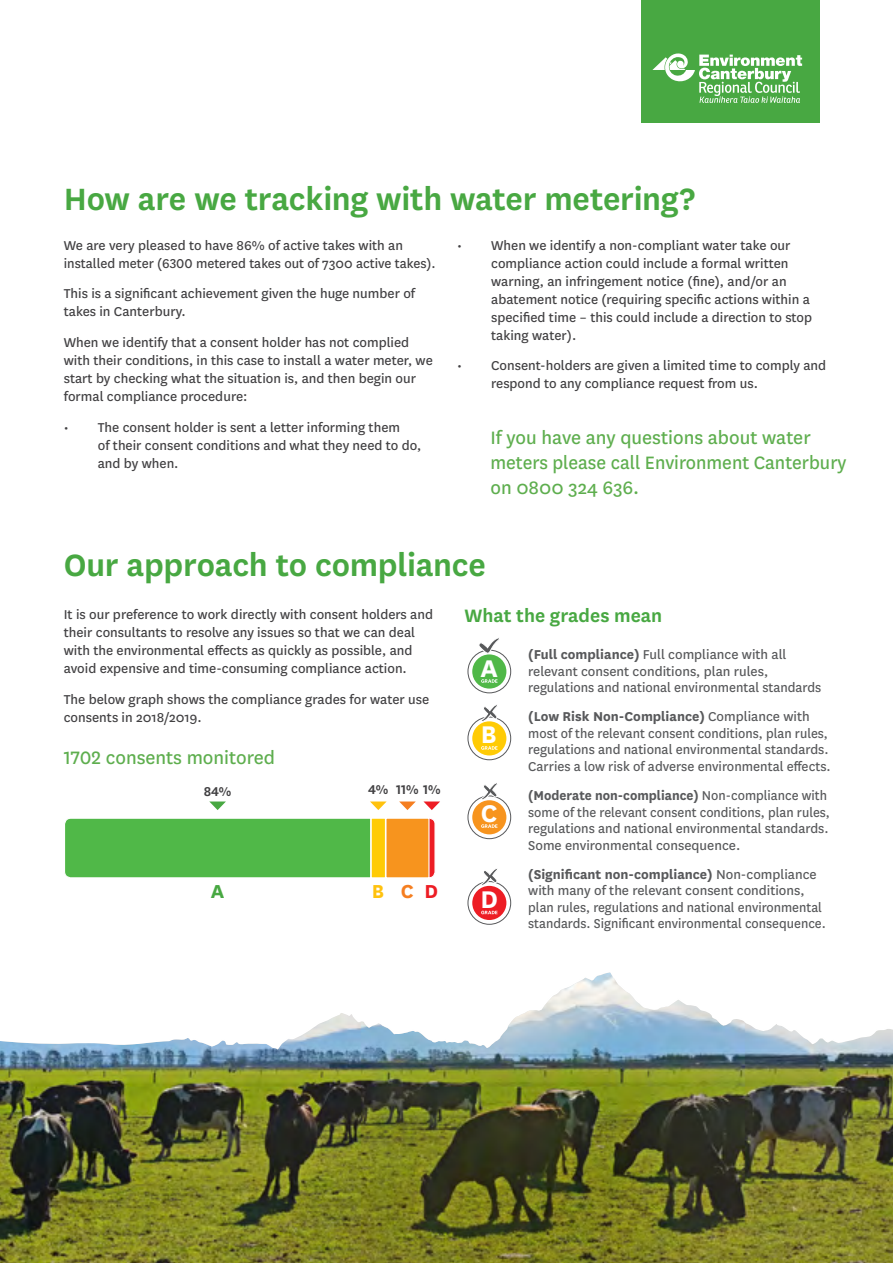
<style>
.page{position:relative;width:893px;height:1263px;background:#fff}
.page>*{position:absolute;margin:0;border:0;box-sizing:border-box;transform-origin:0 0}
.t1{font:600 36px "National";letter-spacing:-.01em;color:#48a842}
.t2{font:700 28.2px "National";color:#fff}
.t3{font:700 21.9px "National";color:#ffc20e}
.t4{font:700 21.9px "National";color:#48a842}
.t5{font:21px/25.2px "National";color:#5eae4e}
.t6{font:600 21px "National";color:#48a842}
.t7{font:15px/18px "National";color:#414042}
.t8{font:15px/16.5px "National";color:#58595b}
.t9{font:15px/16.5px "National";color:#58595b;scale:.96 1}
.t10{font:600 15px "National";color:#414042}
.s1{font-weight:700}
.s2{color:#f57e20}
.s3{color:#ed1d24}
</style>
<div class="page">
<img style="left:1px;top:972px;width:892px;height:291px">
<div style="left:641px;top:0;width:178px;height:122px;background:#48a842"></div>
<svg style="left:652px;top:53px;width:150px;height:50px"></svg>
<div style="left:418px;top:818px;width:17px;height:60px;background:linear-gradient(to bottom,#ed1d24,#ed1d24);border-radius:6px"></div>
<div style="left:418px;top:817px;width:18px;height:61px;border:1px solid #fff;border-radius:6px"></div>
<div style="left:386px;top:818px;width:43px;height:60px;background:#f7941e"></div>
<div style="left:371px;top:818px;width:14px;height:60px;background:#ffcb05"></div>
<div style="left:371px;top:818px;width:15px;height:60px;border:1px solid #fff"></div>
<div style="left:65px;top:818px;width:307px;height:60px;background:#50b848"></div>
<svg style="left:423px;top:801px;width:17px;height:9px"></svg>
<svg style="left:399px;top:801px;width:17px;height:9px"></svg>
<svg style="left:370px;top:801px;width:17px;height:9px"></svg>
<svg style="left:209px;top:801px;width:17px;height:9px"></svg>
<div style="left:472px;top:654px;width:34px;height:34px;background:#50b848;border-radius:50%"></div>
<div style="left:467px;top:650px;width:44px;height:43px;border:1px solid #58595b;border-radius:50%"></div>
<svg style="left:478px;top:638px;width:23px;height:16px"></svg>
<svg style="left:481px;top:679px;width:16px;height:4px"></svg>
<div style="left:472px;top:721px;width:34px;height:34px;background:#ffcb05;border-radius:50%"></div>
<div style="left:467px;top:716px;width:44px;height:44px;border:1px solid #58595b;border-radius:50%"></div>
<svg style="left:480px;top:704px;width:18px;height:19px"></svg>
<svg style="left:481px;top:746px;width:16px;height:4px"></svg>
<div style="left:472px;top:800px;width:34px;height:34px;background:#f7941e;border-radius:50%"></div>
<div style="left:467px;top:795px;width:44px;height:44px;border:1px solid #58595b;border-radius:50%"></div>
<svg style="left:480px;top:783px;width:18px;height:18px"></svg>
<svg style="left:481px;top:824px;width:16px;height:4px"></svg>
<div style="left:472px;top:886px;width:34px;height:34px;background:#ed1d24;border-radius:50%"></div>
<div style="left:467px;top:881px;width:44px;height:44px;border:1px solid #58595b;border-radius:50%"></div>
<svg style="left:480px;top:869px;width:18px;height:18px"></svg>
<svg style="left:481px;top:911px;width:16px;height:3px"></svg>
<svg style="left:0;top:1041px;width:1px;height:222px"></svg>
<h1 class="t1" style="left:64px;top:174px;width:633px">How are we tracking with water metering?</h1>
<p class="t7" style="left:64px;top:235px;width:373px">We are very pleased to have 86% of active takes with an installed meter (6300 metered takes out of 7300 active takes).</p>
<p class="t7" style="left:64px;top:284px;width:353px">This is a significant achievement given the huge number of takes in Canterbury.</p>
<p class="t7" style="left:64px;top:333px;width:371px">When we identify that a consent holder has not complied with their conditions, in this case to install a water meter, we start by checking what the situation is, and then begin our formal compliance procedure:</p>
<p class="t7" style="left:98px;top:418px;width:325px;text-indent:-34px">• The consent holder is sent a letter informing them<br>of their consent conditions and what they need to do, and by when.</p>
<p class="t7" style="left:491px;top:235px;width:323px;text-indent:-34px">• When we identify a non-compliant water take our compliance action could include a formal written warning, an infringement notice (fine), and/or an abatement notice (requiring specific actions within a specified time – this could include a direction to stop taking water).</p>
<p class="t7" style="left:491px;top:356px;width:337px;text-indent:-34px">• Consent-holders are given a limited time to comply and respond to any compliance request from us.</p>
<h3 class="t5" style="left:490px;top:424px;width:358px">If you have any questions about water meters please call Environment Canterbury on 0800 324 636.</h3>
<h1 class="t1" style="left:64px;top:540px;width:424px">Our approach to compliance</h1>
<p class="t7" style="left:64px;top:605px;width:371px">It is our preference to work directly with consent holders and their consultants to resolve any issues so that we can deal with the environmental effects as quickly as possible, and avoid expensive and time-consuming compliance action.</p>
<p class="t7" style="left:64px;top:690px;width:367px">The below graph shows the compliance grades for water use consents in 2018/2019.</p>
<h3 class="t6" style="left:464px;top:601px;width:199px">What the grades mean</h3>
<h2 class="t2" style="left:481px;top:648px;width:19px">A</h2>
<p class="t8" style="left:528px;top:645px;width:295px"><span class="s1">(Full compliance)</span> Full compliance with all relevant consent conditions, plan rules, regulations and national environmental standards</p>
<p class="t8" style="left:528px;top:708px;width:304px"><span class="s1">(Low Risk Non-Compliance)</span> Compliance with most of the relevant consent conditions, plan rules, regulations and national environmental standards.<br>Carries a low risk of adverse environmental effects.</p>
<p class="t9" style="left:528px;top:786px;width:316px"><span class="s1">(Moderate non-compliance)</span> Non-compliance with some of the relevant consent conditions, plan rules, regulations and national environmental standards.<br>Some environmental consequence.</p>
<p class="t8" style="left:528px;top:865px;width:299px"><span class="s1">(Significant non-compliance)</span> Non-compliance with many of the relevant consent conditions, plan rules, regulations and national environmental standards. Significant environmental consequence.</p>
<h2 class="t2" style="left:481px;top:715px;width:18px">B</h2>
<h3 class="t5" style="left:64px;top:744px;width:213px">1702 consents monitored</h3>
<p class="t10" style="left:204px;top:781px;width:29px">84%</p>
<p class="t10" style="left:368px;top:779px;width:74px">4% 11% 1%</p>
<h2 class="t2" style="left:481px;top:793px;width:18px">C</h2>
<h3 class="t4" style="left:211px;top:875px;width:15px">A</h3>
<h3 class="t3" style="left:372px;top:875px;width:68px">B <span class="s2">C</span><span class="s3">D</span></h3>
<h2 class="t2" style="left:480px;top:879px;width:19px">D</h2>
</div>
